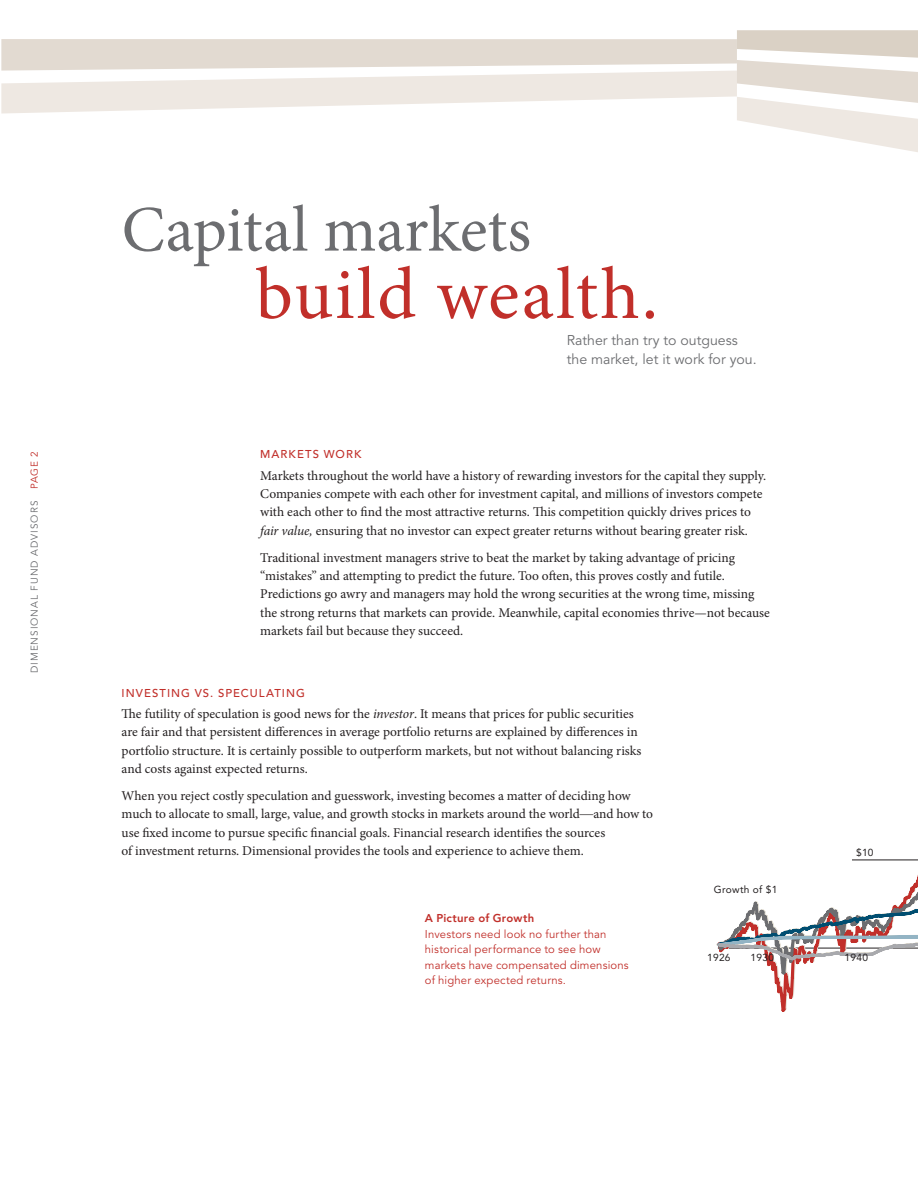
<style>
.page{position:relative;width:918px;height:1188px;background:#fff}
.page>*{position:absolute;margin:0;border:0;box-sizing:border-box;transform-origin:0 0}
.t1{font:73.5px "Minion Pro";letter-spacing:.025em;color:#c12f2a}
.t2{font:65.1px "Minion Pro";letter-spacing:-.005em;color:#6c6d70}
.t3{font:14.1px/19px "Avenir LT Std";color:#6c6d70}
.t4{font:13.5px/18.5px "Minion Pro";letter-spacing:-.005em;color:#231f20}
.t5{font:11.25px/15.6px "Avenir LT Std";letter-spacing:.015em;color:#c12f2a}
.t6{font:500 11.25px "Avenir LT Std";letter-spacing:.09em;color:#c12f2a}
.t7{font:10.2px "Avenir LT Std";letter-spacing:.03em;color:#231f20}
.t8{font:9.9px "Avenir LT Std";letter-spacing:.1em;color:#6c6d70}
.s1{color:#c12f2a}
.s2{font-style:italic}
.s3{font-family:"Times New Roman"}
.s4{font-weight:800}
</style>
<div class="page">
<svg style="left:1px;top:30px;width:917px;height:122px"></svg>
<svg style="left:774px;top:976px;width:21px;height:36px"></svg>
<svg style="left:716px;top:859px;width:202px;height:104px"></svg>
<p class="t2" style="left:122px;top:186px;width:411px">Capital markets</p>
<p class="t1" style="left:256px;top:245px;width:404px">build wealth.</p>
<p class="t3" style="left:567px;top:331px;width:191px">Rather than try to outguess the market, let it work for you.</p>
<p class="t8" style="left:29px;top:673px;width:223px;rotate:-90deg">DIMENSIONAL FUND ADVISORS <span class="s1">PAGE 2</span></p>
<p class="t6" style="left:260px;top:448px;width:103px">MARKETS WORK</p>
<p class="t4" style="left:260px;top:466px;width:507px">Markets throughout the world have a history of rewarding investors for the capital they supply.<br>Companies compete with each other for investment capital, and millions of investors compete with each other to find the most attractive returns. This competition quickly drives prices to <span class="s2">fair value,</span> ensuring that no investor can expect greater returns without bearing greater risk.</p>
<p class="t4" style="left:260px;top:548px;width:511px">Traditional investment managers strive to beat the market by taking advantage of pricing “mistakes” and attempting to predict the future. Too often, this proves costly and futile.<br>Predictions go awry and managers may hold the wrong securities at the wrong time, missing the strong returns that markets can provide. Meanwhile, capital economies thrive—not because markets fail but because they succeed.</p>
<p class="t6" style="left:122px;top:686px;width:185px">INVESTING VS. SPECULATING</p>
<p class="t4" style="left:122px;top:704px;width:521px">The futility of speculation is good news for the <span class="s2">investor</span>. It means that prices for public securities are fair and that persistent differences in average portfolio returns are explained by differences in portfolio structure. It is certainly possible to outperform markets, but not without balancing risks and costs against expected returns.</p>
<p class="t4" style="left:122px;top:786px;width:533px">When you reject costly speculation and guesswork, investing becomes a matter of deciding how much to allocate to small, large, value, and growth stocks in markets around the world<span class="s3">—</span>and how to use fixed income to pursue specific financial goals. Financial research identifies the sources<br>of investment returns. Dimensional provides the tools and experience to achieve them.</p>
<p class="t7" style="left:714px;top:884px;width:65px">Growth of $1</p>
<p class="t7" style="left:856px;top:847px;width:19px">$10</p>
<p class="t5" style="left:425px;top:911px;width:205px"><span class="s4">A Picture of Growth<br></span>Investors need look no further than historical performance to see how markets have compensated dimensions of higher expected returns.</p>
<p class="t7" style="left:707px;top:951px;width:25px">1926</p>
<p class="t7" style="left:751px;top:951px;width:25px">1930</p>
<p class="t7" style="left:845px;top:951px;width:25px">1940</p>
</div>
